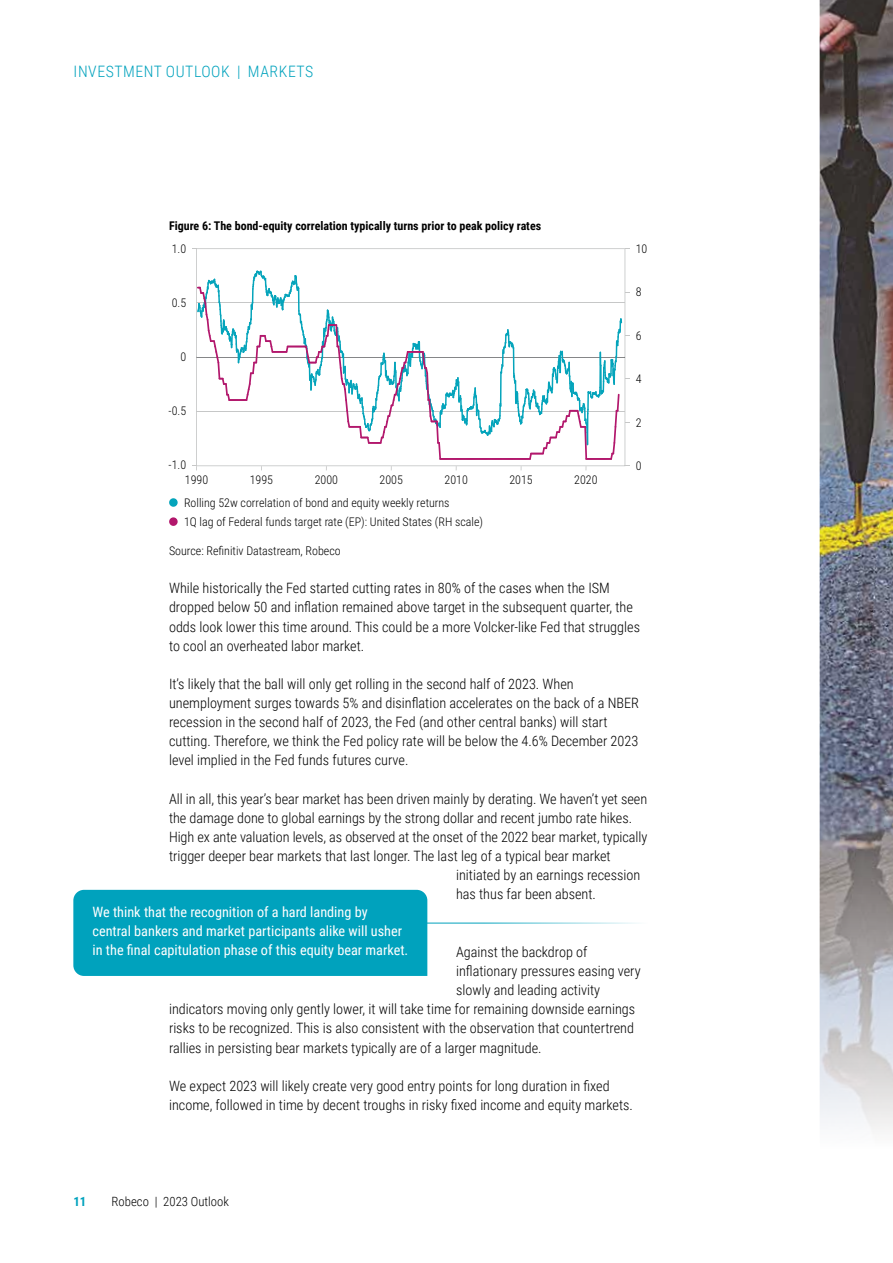
<style>
.page{position:relative;width:893px;height:1263px;background:#fff}
.page>*{position:absolute;margin:0;border:0;box-sizing:border-box;transform-origin:0 0}
.t1{font:300 15.75px "Roboto Condensed";letter-spacing:.035em;color:#00a2bd}
.t2{font:300 14.25px/19.2px "Roboto Condensed";color:#000}
.t3{font:14.25px/19.2px "Roboto Condensed";color:#fff}
.t4{font:300 12.75px "Roboto Condensed";color:#000}
.t5{font:700 12.75px "Roboto Condensed";color:#00a2bd}
.t6{font:300 12px/19.2px "Roboto Condensed";color:#000}
.t7{font:700 12px "Roboto Condensed";color:#000}
</style>
<div class="page">
<svg style="left:196px;top:248px;width:429px;height:22px"></svg>
<div style="left:169px;top:498px;width:9px;height:9px;background:#04a4bb;border-radius:50%"></div>
<div style="left:169px;top:517px;width:9px;height:9px;background:#b2176c;border-radius:50%"></div>
<svg style="left:192px;top:270px;width:437px;height:200px"></svg>
<div style="left:73px;top:890px;width:354px;height:86px;background:#00a2bd"></div>
<hr style="left:422px;top:923px;width:264px;height:1px;background:#00a2bd">
<img style="left:820px;top:0;width:73px;height:1132px">
<p class="t1" style="left:74px;top:60px;width:241px">INVESTMENT OUTLOOK | MARKETS</p>
<p class="t7" style="left:169px;top:217px;width:374px">Figure 6: The bond-equity correlation typically turns prior to peak policy rates</p>
<p class="t6" style="left:172px;top:239px;width:16px">1.0</p>
<p class="t6" style="left:172px;top:293px;width:16px">0.5</p>
<p class="t6" style="left:180px;top:347px;width:7px">0</p>
<p class="t6" style="left:169px;top:401px;width:19px">-0.5</p>
<p class="t6" style="left:169px;top:455px;width:19px">-1.0</p>
<p class="t6" style="left:185px;top:470px;width:25px">1990</p>
<p class="t6" style="left:250px;top:470px;width:25px">1995</p>
<p class="t6" style="left:315px;top:470px;width:25px">2000</p>
<p class="t6" style="left:380px;top:470px;width:25px">2005</p>
<p class="t6" style="left:444px;top:470px;width:25px">2010</p>
<p class="t6" style="left:509px;top:470px;width:25px">2015</p>
<p class="t6" style="left:574px;top:470px;width:25px">2020</p>
<p class="t6" style="left:184px;top:492px;width:301px">Rolling 52w correlation of bond and equity weekly returns<br>1Q lag of Federal funds target rate (EP): United States (RH scale)</p>
<p class="t6" style="left:636px;top:239px;width:13px">10</p>
<p class="t6" style="left:636px;top:282px;width:7px">8</p>
<p class="t6" style="left:636px;top:325px;width:7px">6</p>
<p class="t6" style="left:636px;top:369px;width:7px">4</p>
<p class="t6" style="left:636px;top:412px;width:7px">2</p>
<p class="t6" style="left:636px;top:456px;width:7px">0</p>
<p class="t6" style="left:169px;top:541px;width:173px">Source: Refinitiv Datastream, Robeco</p>
<p class="t2" style="left:169px;top:578px;width:472px">While historically the Fed started cutting rates in 80% of the cases when the ISM dropped below 50 and inflation remained above target in the subsequent quarter, the odds look lower this time around. This could be a more Volcker-like Fed that struggles to cool an overheated labor market.</p>
<p class="t2" style="left:169px;top:674px;width:472px">It’s likely that the ball will only get rolling in the second half of 2023. When unemployment surges towards 5% and disinflation accelerates on the back of a NBER recession in the second half of 2023, the Fed (and other central banks) will start cutting. Therefore, we think the Fed policy rate will be below the 4.6% December 2023 level implied in the Fed funds futures curve.</p>
<p class="t2" style="left:169px;top:788px;width:480px">All in all, this year’s bear market has been driven mainly by derating. We haven’t yet seen</p>
<p class="t2" style="left:169px;top:808px;width:465px">the damage done to global earnings by the strong dollar and recent jumbo rate hikes.</p>
<p class="t2" style="left:169px;top:827px;width:480px">High ex ante valuation levels, as observed at the onset of the 2022 bear market, typically</p>
<p class="t2" style="left:169px;top:846px;width:443px">trigger deeper bear markets that last longer. The last leg of a typical bear market</p>
<p class="t2" style="left:456px;top:865px;width:186px">initiated by an earnings recession</p>
<p class="t2" style="left:456px;top:884px;width:141px">has thus far been absent.</p>
<p class="t3" style="left:92px;top:902px;width:317px">We think that the recognition of a hard landing by central bankers and market participants alike will usher in the final capitulation phase of this equity bear market.</p>
<p class="t2" style="left:456px;top:942px;width:133px">Against the backdrop of</p>
<p class="t2" style="left:456px;top:961px;width:186px">inflationary pressures easing very</p>
<p class="t2" style="left:456px;top:980px;width:146px">slowly and leading activity</p>
<p class="t2" style="left:169px;top:999px;width:468px">indicators moving only gently lower, it will take time for remaining downside earnings</p>
<p class="t2" style="left:169px;top:1018px;width:466px">risks to be recognized. This is also consistent with the observation that countertrend</p>
<p class="t2" style="left:169px;top:1037px;width:374px">rallies in persisting bear markets typically are of a larger magnitude.</p>
<p class="t2" style="left:169px;top:1075px;width:465px">We expect 2023 will likely create very good entry points for long duration in fixed income, followed in time by decent troughs in risky fixed income and equity markets.</p>
<p class="t5" style="left:73px;top:1192px;width:14px">11</p>
<p class="t4" style="left:112px;top:1192px;width:119px">Robeco | 2023 Outlook</p>
</div>
